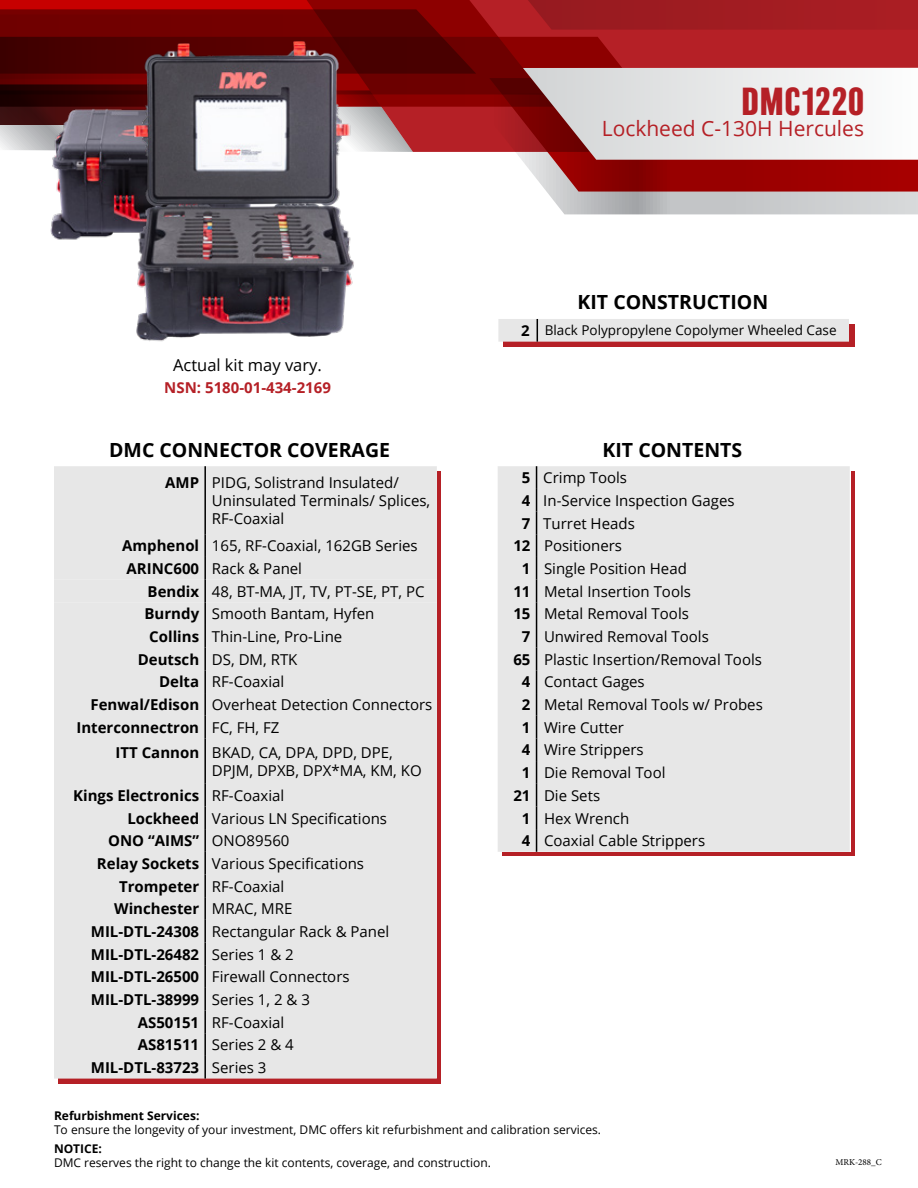
<style>
.page{position:relative;width:918px;height:1188px;background:#fff}
.page>*{position:absolute;margin:0;border:0;box-sizing:border-box;transform-origin:0 0}
.t1{font:700 36px "Balboa";letter-spacing:.02em;color:#b52026}
.t2{font:21px "Open Sans";color:#b52026}
.t3{font:700 19.5px "Open Sans";color:#000}
.t4{font:16.5px "Open Sans";color:#000}
.t5{font:15px/18px "Open Sans";color:#000}
.t6{font:700 15px "Open Sans";color:#000}
.t7{font:700 15px "Open Sans";color:#b52026}
.t8{font:13.5px "Open Sans";color:#000}
.t9{font:12px "Open Sans";color:#000}
.t10{font:700 12px "Open Sans";color:#000}
.t11{font:9px "Minion Pro";color:#000}
.s1{font-weight:700;font-size:15px}
.s2{font-weight:700}
.s3{font-weight:400}
</style>
<div class="page">
<div style="left:544px;top:30px;width:374px;height:38px;background:#b52026"></div>
<svg style="left:0;top:0;width:544px;height:37px;background:#b10506"></svg>
<svg style="left:476px;top:37px;width:177px;height:57px;background:#880607"></svg>
<svg style="left:500px;top:0;width:418px;height:30px;background:#a21c22"></svg>
<svg style="left:476px;top:94px;width:442px;height:120px;background:#b86c6d"></svg>
<svg style="left:523px;top:68px;width:395px;height:92px"></svg>
<svg style="left:0;top:9px;width:476px;height:143px;background:#6a0d0e"></svg>
<img style="left:45px;top:100px;width:39px;height:140px">
<img style="left:84px;top:31px;width:367px;height:311px">
<div style="left:503px;top:472px;width:352px;height:384px;background:#b52026"></div>
<div style="left:54px;top:466px;width:383px;height:136px;background:#e7e7e7"></div>
<div style="left:54px;top:602px;width:383px;height:477px;background:#e7e7e7"></div>
<hr style="left:204px;top:466px;width:2px;height:68px;background:#000">
<hr style="left:204px;top:534px;width:2px;height:23px;background:#000">
<hr style="left:204px;top:557px;width:2px;height:23px;background:#000">
<hr style="left:204px;top:580px;width:2px;height:22px;background:#000">
<hr style="left:204px;top:602px;width:2px;height:23px;background:#000">
<hr style="left:204px;top:625px;width:2px;height:23px;background:#000">
<hr style="left:204px;top:648px;width:2px;height:22px;background:#000">
<hr style="left:204px;top:670px;width:2px;height:23px;background:#000">
<hr style="left:204px;top:693px;width:2px;height:23px;background:#000">
<hr style="left:204px;top:716px;width:2px;height:22px;background:#000">
<hr style="left:204px;top:738px;width:2px;height:46px;background:#000">
<hr style="left:204px;top:784px;width:2px;height:22px;background:#000">
<hr style="left:204px;top:806px;width:2px;height:23px;background:#000">
<hr style="left:204px;top:829px;width:2px;height:23px;background:#000">
<hr style="left:204px;top:852px;width:2px;height:22px;background:#000">
<hr style="left:204px;top:874px;width:2px;height:23px;background:#000">
<hr style="left:204px;top:897px;width:2px;height:23px;background:#000">
<hr style="left:204px;top:920px;width:2px;height:23px;background:#000">
<hr style="left:204px;top:943px;width:2px;height:22px;background:#000">
<hr style="left:204px;top:965px;width:2px;height:23px;background:#000">
<hr style="left:204px;top:988px;width:2px;height:23px;background:#000">
<hr style="left:204px;top:1011px;width:2px;height:22px;background:#000">
<hr style="left:204px;top:1033px;width:2px;height:23px;background:#000">
<hr style="left:204px;top:1056px;width:2px;height:23px;background:#000">
<div style="left:503px;top:324px;width:351px;height:23px;background:#b52026"></div>
<div style="left:498px;top:319px;width:351px;height:23px;background:#e7e7e7"></div>
<div style="left:498px;top:466px;width:352px;height:386px;background:#e7e7e7"></div>
<svg style="left:536px;top:466px;width:1px;height:386px"></svg>
<h1 class="t1" style="left:741px;top:81px;width:124px">DMC1220</h1>
<h2 class="t2" style="left:602px;top:114px;width:264px">Lockheed C-130H Hercules</h2>
<h3 class="t3" style="left:578px;top:288px;width:192px">KIT CONSTRUCTION</h3>
<p class="t4" style="left:173px;top:354px;width:150px">Actual kit may vary.</p>
<p class="t7" style="left:164px;top:377px;width:168px">NSN: 5180-01-434-2169</p>
<p class="t8" style="left:521px;top:321px;width:317px"><span class="s1">2</span> Black Polypropylene Copolymer Wheeled Case</p>
<h3 class="t3" style="left:109px;top:436px;width:282px">DMC CONNECTOR COVERAGE</h3>
<h3 class="t3" style="left:603px;top:436px;width:141px">KIT CONTENTS</h3>
<p class="t5" style="left:212px;top:473px;width:220px;text-indent:-47px"><span class="s2">AMP</span> PIDG, Solistrand Insulated/<br>Uninsulated Terminals/ Splices,<br>RF-Coaxial</p>
<p class="t5" style="left:122px;top:534px;width:297px;line-height:22.6px"><span class="s2">Amphenol</span> 165, RF-Coaxial, 162GB Series<br><span class="s2">ARINC600</span> Rack &amp; Panel</p>
<p class="t5" style="left:148px;top:582px;width:278px"><span class="s2">Bendix</span> 48, BT-MA, JT, TV, PT-SE, PT, PC</p>
<p class="t5" style="left:145px;top:605px;width:231px"><span class="s2">Burndy</span> Smooth Bantam, Hyfen</p>
<p class="t5" style="left:149px;top:627px;width:195px"><span class="s2">Collins</span> Thin-Line, Pro-Line</p>
<p class="t5" style="left:138px;top:650px;width:161px"><span class="s2">Deutsch</span> DS, DM, RTK</p>
<p class="t5" style="left:159px;top:673px;width:127px"><span class="s2">Delta</span> RF-Coaxial</p>
<p class="t5" style="left:90px;top:695px;width:343px"><span class="s2">Fenwal/Edison</span> Overheat Detection Connectors</p>
<p class="t6" style="left:76px;top:717px;width:204px">Interconnectron <span class="s3">FC, FH, FZ</span></p>
<p class="t5" style="left:212px;top:743px;width:211px;text-indent:-96px"><span class="s2">ITT Cannon</span> BKAD, CA, DPA, DPD, DPE,<br>DPJM, DPXB, DPX*MA, KM, KO</p>
<p class="t6" style="left:73px;top:785px;width:213px">Kings Electronics <span class="s3">RF-Coaxial</span></p>
<p class="t5" style="left:127px;top:809px;width:261px"><span class="s2">Lockheed</span> Various LN Specifications</p>
<p class="t6" style="left:108px;top:830px;width:183px">ONO “AIMS” <span class="s3">ONO89560</span></p>
<p class="t5" style="left:97px;top:854px;width:269px"><span class="s2">Relay Sockets</span> Various Specifications</p>
<p class="t5" style="left:119px;top:877px;width:167px"><span class="s2">Trompeter</span> RF-Coaxial</p>
<p class="t6" style="left:114px;top:898px;width:180px">Winchester <span class="s3">MRAC, MRE</span></p>
<p class="t5" style="left:91px;top:922px;width:300px"><span class="s2">MIL-DTL-24308</span> Rectangular Rack &amp; Panel</p>
<p class="t6" style="left:91px;top:944px;width:205px">MIL-DTL-26482 <span class="s3">Series 1 &amp; 2</span></p>
<p class="t5" style="left:91px;top:967px;width:260px"><span class="s2">MIL-DTL-26500</span> Firewall Connectors</p>
<p class="t6" style="left:91px;top:989px;width:221px">MIL-DTL-38999 <span class="s3">Series 1, 2 &amp; 3</span></p>
<p class="t5" style="left:138px;top:1013px;width:148px"><span class="s2">AS50151</span> RF-Coaxial</p>
<p class="t5" style="left:138px;top:1035px;width:158px"><span class="s2">AS81511</span> Series 2 &amp; 4</p>
<p class="t6" style="left:91px;top:1057px;width:177px">MIL-DTL-83723 <span class="s3">Series 3</span></p>
<p class="t5" style="left:522px;top:468px;width:107px"><span class="s2">5</span> Crimp Tools</p>
<p class="t5" style="left:522px;top:491px;width:214px"><span class="s2">4</span> In-Service Inspection Gages</p>
<p class="t5" style="left:522px;top:514px;width:114px"><span class="s2">7</span> Turret Heads</p>
<p class="t5" style="left:513px;top:537px;width:110px"><span class="s2">12</span> Positioners</p>
<p class="t5" style="left:522px;top:559px;width:166px"><span class="s2">1</span> Single Position Head</p>
<p class="t5" style="left:513px;top:582px;width:179px"><span class="s2">11</span> Metal Insertion Tools</p>
<p class="t5" style="left:513px;top:605px;width:177px"><span class="s2">15</span> Metal Removal Tools</p>
<p class="t5" style="left:522px;top:627px;width:188px"><span class="s2">7</span> Unwired Removal Tools</p>
<p class="t5" style="left:513px;top:650px;width:250px"><span class="s2">65</span> Plastic Insertion/Removal Tools</p>
<p class="t5" style="left:522px;top:673px;width:124px"><span class="s2">4</span> Contact Gages</p>
<p class="t5" style="left:522px;top:695px;width:242px"><span class="s2">2</span> Metal Removal Tools w/ Probes</p>
<p class="t5" style="left:522px;top:718px;width:103px"><span class="s2">1</span> Wire Cutter</p>
<p class="t5" style="left:522px;top:741px;width:123px"><span class="s2">4</span> Wire Strippers</p>
<p class="t5" style="left:522px;top:763px;width:145px"><span class="s2">1</span> Die Removal Tool</p>
<p class="t5" style="left:513px;top:786px;width:88px"><span class="s2">21</span> Die Sets</p>
<p class="t5" style="left:522px;top:809px;width:109px"><span class="s2">1</span> Hex Wrench</p>
<p class="t5" style="left:522px;top:831px;width:185px"><span class="s2">4</span> Coaxial Cable Strippers</p>
<p class="t10" style="left:54px;top:1107px;width:147px">Refurbishment Services:</p>
<p class="t9" style="left:54px;top:1121px;width:549px">To ensure the longevity of your investment, DMC offers kit refurbishment and calibration services.</p>
<p class="t10" style="left:54px;top:1140px;width:50px">NOTICE:</p>
<p class="t9" style="left:54px;top:1155px;width:439px">DMC reserves the right to change the kit contents, coverage, and construction.</p>
<p class="t11" style="left:835px;top:1156px;width:48px">MRK-288_C</p>
</div>
